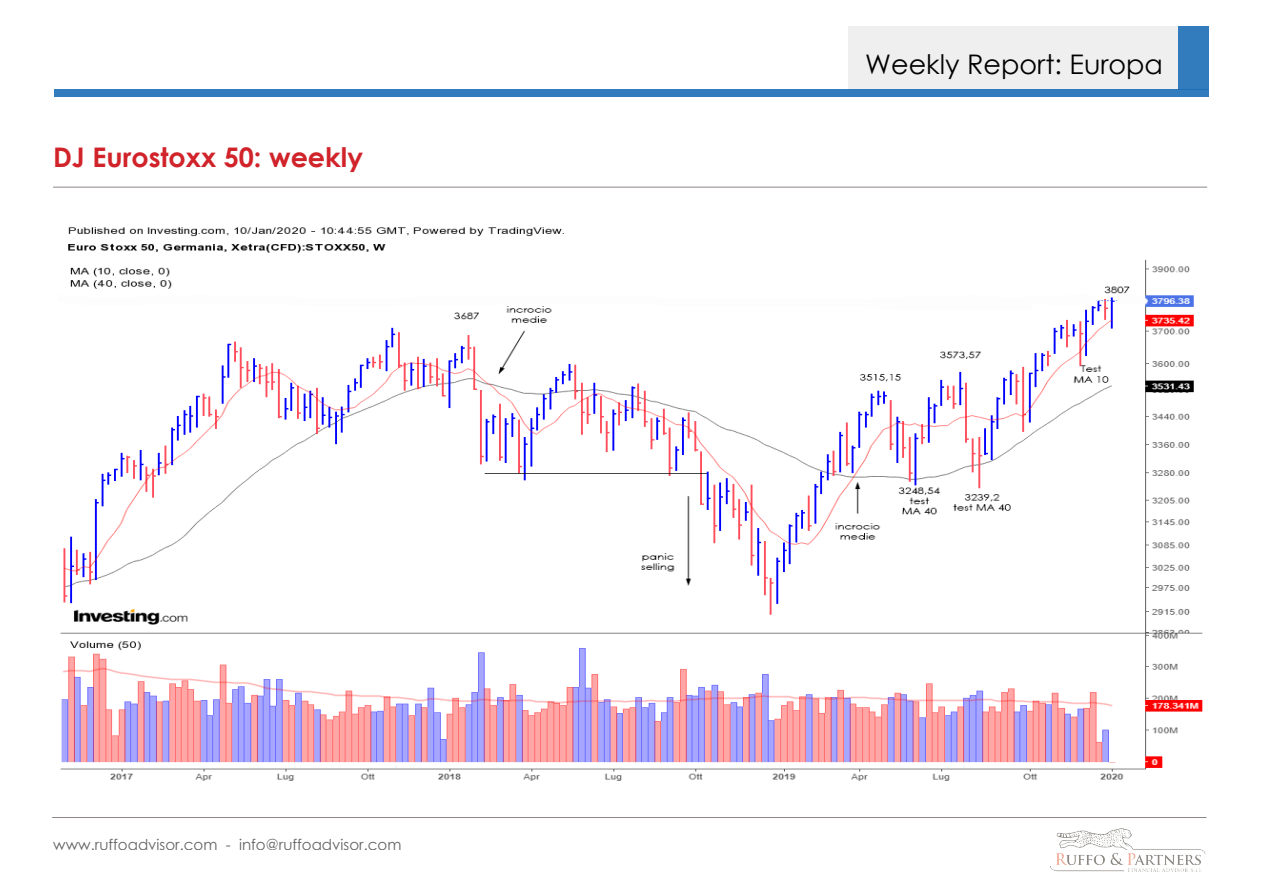
<style>
.page{position:relative;width:1263px;height:893px;background:#fff}
.page>*{position:absolute;margin:0;border:0;box-sizing:border-box;transform-origin:0 0}
.t1{font:700 27px "Century Gothic";color:#d1232a}
.t2{font:27px "Century Gothic";color:#000}
.t3{font:15px "Century Gothic";color:#231f20}
</style>
<div class="page">
<hr style="left:53px;top:187px;width:1154px;height:1px;background:#48403e">
<hr style="left:52px;top:817px;width:1154px;height:1px;background:#48403e">
<img style="left:1050px;top:828px;width:156px;height:44px">
<img style="left:60px;top:227px;width:1143px;height:554px">
<div style="left:848px;top:26px;width:330px;height:64px;background:#efefef"></div>
<div style="left:55px;top:90px;width:1154px;height:7px;background:#327bbd"></div>
<div style="left:1178px;top:26px;width:31px;height:64px;background:#327bbd"></div>
<p class="t1" style="left:53px;top:136px;width:311px">DJ Eurostoxx 50: weekly</p>
<p class="t3" style="left:53px;top:834px;width:350px">www.ruffoadvisor.com - info@ruffoadvisor.com</p>
<p class="t2" style="left:865px;top:46px;width:299px">Weekly Report: Europa</p>
</div>
